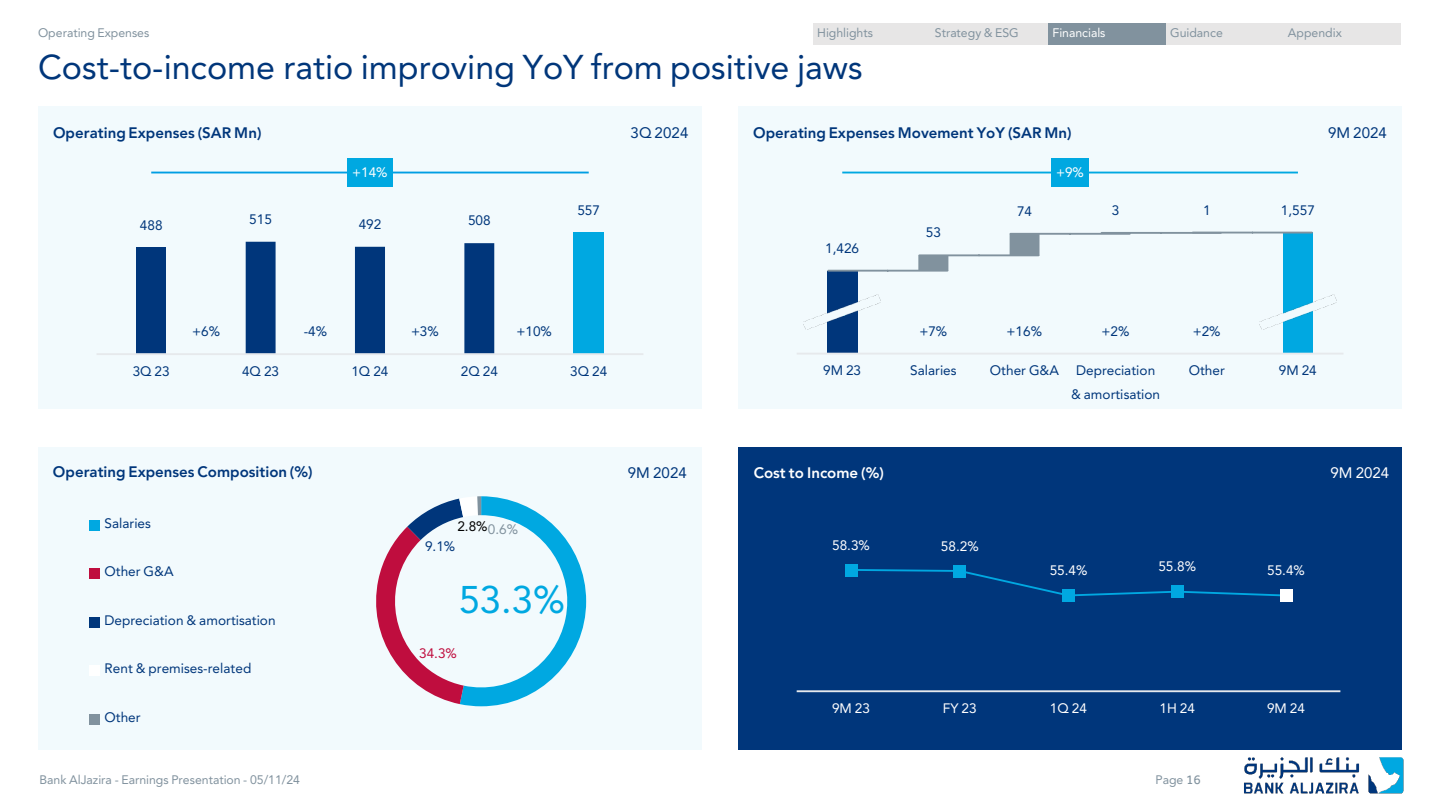
<style>
.page{position:relative;width:1440px;height:810px;background:#fff}
.page>*{position:absolute;margin:0;border:0;box-sizing:border-box;transform-origin:0 0}
.t1{font:42px "Bahij Janna";color:#00a8e1}
.t2{font:37.5px "Bahij Janna";color:#00367a}
.t3{font:700 16.5px "Bahij Janna";color:#00367b}
.t4{font:16.5px "Bahij Janna";letter-spacing:.005em;color:#00367b}
.t5{font:700 16.5px "Bahij Janna";color:#fff}
.t6{font:16.5px "Bahij Janna";letter-spacing:.005em;color:#fff}
.t7{font:15px/24px "Bahij Janna";color:#00367b;text-align:center}
.t8{font:15px "Bahij Janna";color:#fff}
.t9{font:15px "Bahij Janna";color:#bf0d3e}
.t10{font:15px "Bahij Janna";color:#000}
.t11{font:15px "Bahij Janna";color:#81929e}
.t12{font:13.5px "Bahij Janna";color:#81929e}
.t13{font:13.5px "Bahij Janna";letter-spacing:-.005em;color:#fff}
.s1{font-family:"Effra"}
</style>
<div class="page">
<img style="left:1244px;top:757px;width:159px;height:37px">
<div style="left:813px;top:23px;width:118px;height:22px;background:#e7e6e6"></div>
<div style="left:931px;top:23px;width:117px;height:22px;background:#e7e6e6"></div>
<div style="left:1048px;top:23px;width:118px;height:22px;background:#81929e"></div>
<div style="left:1166px;top:23px;width:118px;height:22px;background:#e7e6e6"></div>
<div style="left:1284px;top:23px;width:117px;height:22px;background:#e7e6e6"></div>
<div style="left:38px;top:447px;width:664px;height:302px;background:#f2fafd"></div>
<svg style="left:376px;top:496px;width:210px;height:210px"></svg>
<div style="left:89px;top:520px;width:11px;height:11px;background:#00a8e1"></div>
<div style="left:89px;top:569px;width:11px;height:10px;background:#bf0d3e"></div>
<div style="left:89px;top:617px;width:11px;height:11px;background:#00367b"></div>
<div style="left:89px;top:665px;width:11px;height:11px;background:#fff"></div>
<div style="left:89px;top:714px;width:11px;height:11px;background:#81929e"></div>
<div style="left:738px;top:447px;width:664px;height:302px;background:#00367b"></div>
<hr style="left:797px;top:690px;width:543px;height:2px;background:#e6e9ec">
<svg style="left:849px;top:568px;width:439px;height:29px"></svg>
<div style="left:845px;top:564px;width:12px;height:12px;background:#00a8e1"></div>
<div style="left:954px;top:565px;width:12px;height:12px;background:#00a8e1"></div>
<div style="left:1063px;top:590px;width:12px;height:12px;background:#00a8e1"></div>
<div style="left:1171px;top:586px;width:13px;height:12px;background:#00a8e1"></div>
<div style="left:1280px;top:590px;width:12px;height:12px;background:#fff"></div>
<div style="left:738px;top:106px;width:664px;height:303px;background:#f2fafd"></div>
<div style="left:1283px;top:233px;width:30px;height:121px;background:#00a8e1"></div>
<div style="left:827px;top:271px;width:30px;height:83px;background:#00367b"></div>
<svg style="left:918px;top:233px;width:213px;height:38px"></svg>
<hr style="left:797px;top:353px;width:547px;height:2px;background:#e6e9ec">
<hr style="left:828px;top:270px;width:60px;height:2px;background:#81929e">
<hr style="left:888px;top:270px;width:59px;height:2px;background:#81929e">
<hr style="left:919px;top:254px;width:60px;height:2px;background:#81929e">
<hr style="left:979px;top:254px;width:60px;height:2px;background:#81929e">
<hr style="left:1010px;top:233px;width:60px;height:2px;background:#81929e">
<hr style="left:1070px;top:233px;width:60px;height:2px;background:#81929e">
<hr style="left:1102px;top:232px;width:59px;height:2px;background:#81929e">
<hr style="left:1161px;top:232px;width:60px;height:2px;background:#81929e">
<hr style="left:1193px;top:232px;width:59px;height:2px;background:#81929e">
<hr style="left:1252px;top:232px;width:60px;height:2px;background:#81929e">
<hr style="left:842px;top:172px;width:456px;height:1px;background:#00a8e1">
<img style="left:804px;top:295px;width:76px;height:35px">
<img style="left:1260px;top:295px;width:76px;height:35px">
<div style="left:1051px;top:158px;width:38px;height:29px;background:#00a8e1"></div>
<div style="left:38px;top:106px;width:664px;height:303px;background:#f2fafd"></div>
<div style="left:136px;top:248px;width:30px;height:106px;background:#00367b"></div>
<svg style="left:246px;top:242px;width:248px;height:111px"></svg>
<div style="left:574px;top:233px;width:30px;height:121px;background:#00a8e1"></div>
<hr style="left:97px;top:353px;width:546px;height:2px;background:#e6e9ec">
<hr style="left:151px;top:172px;width:438px;height:1px;background:#009ee3">
<div style="left:347px;top:158px;width:46px;height:29px;background:#00a8e1"></div>
<p class="t12" style="left:38px;top:24px;width:113px">Operating Expenses</p>
<p class="t12" style="left:817px;top:24px;width:57px">Highlights</p>
<p class="t12" style="left:935px;top:24px;width:85px">Strategy &amp; ESG</p>
<p class="t13" style="left:1053px;top:24px;width:54px">Financials</p>
<p class="t12" style="left:1170px;top:24px;width:54px">Guidance</p>
<p class="t12" style="left:1288px;top:24px;width:56px">Appendix</p>
<h2 class="t2" style="left:38px;top:44px;width:826px">Cost-to-income ratio improving YoY from positive jaws</h2>
<p class="t3" style="left:53px;top:123px;width:210px">Operating Expenses (SAR Mn)</p>
<p class="t4" style="left:631px;top:123px;width:59px">3Q 2024</p>
<p class="t7" style="left:140px;top:213px;width:24px">488</p>
<p class="t8" style="left:352px;top:163px;width:37px">+14%</p>
<p class="t7" style="left:249px;top:207px;width:24px">515</p>
<p class="t7" style="left:359px;top:212px;width:24px">492</p>
<p class="t7" style="left:468px;top:208px;width:24px">508</p>
<p class="t7" style="left:577px;top:197px;width:24px">557</p>
<p class="t7" style="left:192px;top:319px;width:29px">+6%</p>
<p class="t7" style="left:304px;top:319px;width:25px">-4%</p>
<p class="t7" style="left:411px;top:319px;width:29px">+3%</p>
<p class="t7" style="left:517px;top:319px;width:37px">+10%</p>
<p class="t7" style="left:133px;top:359px;width:39px">3Q 23</p>
<p class="t7" style="left:242px;top:359px;width:39px">4Q 23</p>
<p class="t7" style="left:351px;top:359px;width:39px">1Q 24</p>
<p class="t7" style="left:461px;top:359px;width:39px">2Q 24</p>
<p class="t7" style="left:570px;top:359px;width:39px">3Q 24</p>
<p class="t3" style="left:53px;top:461px;width:261px">Operating Expenses Composition (%)</p>
<p class="t7" style="left:104px;top:511px;width:48px">Salaries</p>
<p class="t7" style="left:104px;top:559px;width:71px">Other G&amp;A</p>
<p class="t7" style="left:104px;top:607px;width:173px">Depreciation &amp; amortisation</p>
<p class="t7" style="left:104px;top:656px;width:148px">Rent &amp; premises-related</p>
<p class="t7" style="left:104px;top:704px;width:38px">Other</p>
<p class="t12" style="left:40px;top:771px;width:262px">Bank AlJazira - Earnings Presentation - 05/11/24</p>
<p class="t10" style="left:457px;top:517px;width:32px">2.8%</p>
<p class="t11" style="left:488px;top:520px;width:32px">0.6%</p>
<p class="t7" style="left:425px;top:534px;width:32px">9.1%</p>
<p class="t1" style="left:459px;top:574px;width:108px">53.3%</p>
<p class="t9" style="left:419px;top:644px;width:39px">34.3%</p>
<p class="t4" style="left:628px;top:463px;width:61px">9M 2024</p>
<p class="t3" style="left:753px;top:123px;width:320px">Operating Expenses Movement YoY (SAR Mn)</p>
<p class="t4" style="left:1328px;top:123px;width:60px">9M 2024</p>
<p class="t7" style="left:825px;top:236px;width:36px">1,426</p>
<p class="t8" style="left:1056px;top:163px;width:29px">+9%</p>
<p class="t7" style="left:926px;top:220px;width:17px">53</p>
<p class="t7" style="left:1017px;top:199px;width:17px">74</p>
<p class="t7" style="left:1112px;top:198px;width:9px">3</p>
<p class="t7" style="left:1203px;top:197px;width:9px">1</p>
<p class="t7" style="left:919px;top:318px;width:29px">+7%</p>
<p class="t7" style="left:1007px;top:318px;width:37px">+16%</p>
<p class="t7" style="left:1102px;top:318px;width:29px">+2%</p>
<p class="t7" style="left:1193px;top:318px;width:29px">+2%</p>
<p class="t7" style="left:1281px;top:197px;width:36px">1,557</p>
<p class="t7" style="left:823px;top:358px;width:39px">9M 23</p>
<p class="t7" style="left:910px;top:358px;width:48px">Salaries</p>
<p class="t7" style="left:990px;top:358px;width:71px">Other G&amp;A</p>
<p class="t7" style="left:1071px;top:358px;width:91px">Depreciation &amp; amortisation</p>
<p class="t7" style="left:1189px;top:358px;width:38px">Other</p>
<p class="t7" style="left:1279px;top:358px;width:39px">9M 24</p>
<p class="t5" style="left:754px;top:463px;width:132px">Cost to Income (%)</p>
<p class="t6" style="left:1330px;top:463px;width:60px">9M 2024</p>
<p class="t8" style="left:832px;top:536px;width:39px">58.3%</p>
<p class="t8" style="left:941px;top:537px;width:39px">58.2%</p>
<p class="t8" style="left:1050px;top:561px;width:39px">55.4%</p>
<p class="t8" style="left:1158px;top:557px;width:39px">55.8%</p>
<p class="t8" style="left:1267px;top:561px;width:39px">55.4%</p>
<p class="t8" style="left:832px;top:699px;width:39px">9M 23</p>
<p class="t8" style="left:943px;top:699px;width:35px">FY 23</p>
<p class="t8" style="left:1050px;top:699px;width:39px">1Q 24</p>
<p class="t8" style="left:1160px;top:699px;width:37px">1H 24</p>
<p class="t8" style="left:1267px;top:699px;width:39px">9M 24</p>
<p class="t12" style="left:1156px;top:771px;width:47px">Page <span class="s1">16</span></p>
</div>
